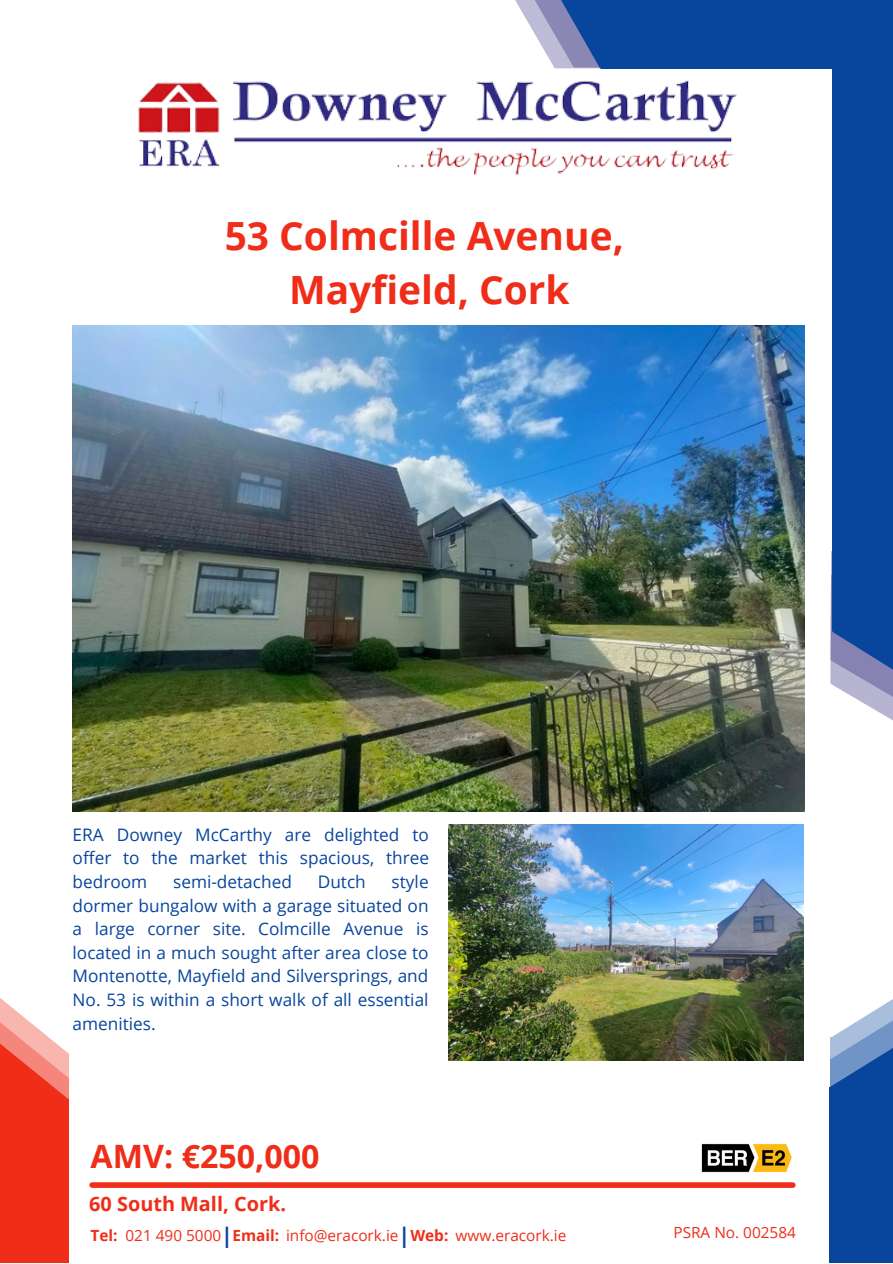
<style>
.page{position:relative;width:893px;height:1264px;background:#fff}
.page>*{position:absolute;margin:0;border:0;box-sizing:border-box;transform-origin:0 0}
.t1{font:700 38.85px/54px "Open Sans";color:#ef2d19;text-align:center}
.t2{font:700 32.25px "Open Sans";color:#ef2d19}
.t3{font:700 19.8px "Open Sans";color:#ef2d19}
.t4{font:17.25px/23.5px "Open Sans";color:#08459d;text-align:justify}
.t5{font:15.3px "Open Sans";color:#ef2d19}
.s1{font-weight:700}
.s2{font-weight:700;font-size:21.3px;color:#08459d}
</style>
<div class="page">
<div style="left:601px;top:0;width:291px;height:69px;background:#08459d"></div>
<div style="left:831px;top:0;width:61px;height:631px;background:#08459d"></div>
<svg style="left:804px;top:507px;width:88px;height:258px"></svg>
<div style="left:92px;top:1182px;width:700px;height:5px;background:#ef2d19"></div>
<img style="left:138px;top:80px;width:599px;height:95px">
<svg style="left:515px;top:0;width:86px;height:69px"></svg>
<img style="left:73px;top:325px;width:731px;height:486px">
<div style="left:0;top:1054px;width:69px;height:208px;background:#ef2d19"></div>
<svg style="left:0;top:998px;width:69px;height:101px"></svg>
<div style="left:830px;top:1037px;width:62px;height:225px;background:#08459d"></div>
<svg style="left:829px;top:1000px;width:63px;height:139px"></svg>
<img style="left:448px;top:824px;width:355px;height:236px">
<img style="left:701px;top:1143px;width:91px;height:29px">
<h1 class="t1" style="left:225px;top:208px;width:400px">53 Colmcille Avenue,<br>Mayfield, Cork</h1>
<p class="t4" style="left:73px;top:822px;width:358px">ERA Downey McCarthy are delighted to offer to the market this spacious, three bedroom</p>
<p class="t4" style="left:73px;top:869px;width:357px;text-indent:319px">style dormer bungalow with a garage situated on a large corner site. Colmcille Avenue is located in a much sought after area close to Montenotte, Mayfield and Silversprings, and No. 53 is within a short walk of all essential amenities.</p>
<p class="t4" style="left:173px;top:869px;width:120px">semi-detached</p>
<p class="t4" style="left:318px;top:869px;width:49px">Dutch</p>
<h2 class="t2" style="left:91px;top:1133px;width:230px">AMV: €250,000</h2>
<p class="t3" style="left:89px;top:1189px;width:198px">60 South Mall, Cork.</p>
<p class="t5" style="left:91px;top:1224px;width:477px"><span class="s1">Tel:</span> 021 490 5000<span class="s2">|</span><span class="s1">Email:</span> info@eracork.ie<span class="s2">|</span><span class="s1">Web:</span> www.eracork.ie</p>
<p class="t5" style="left:673px;top:1221px;width:124px">PSRA No. 002584</p>
</div>
